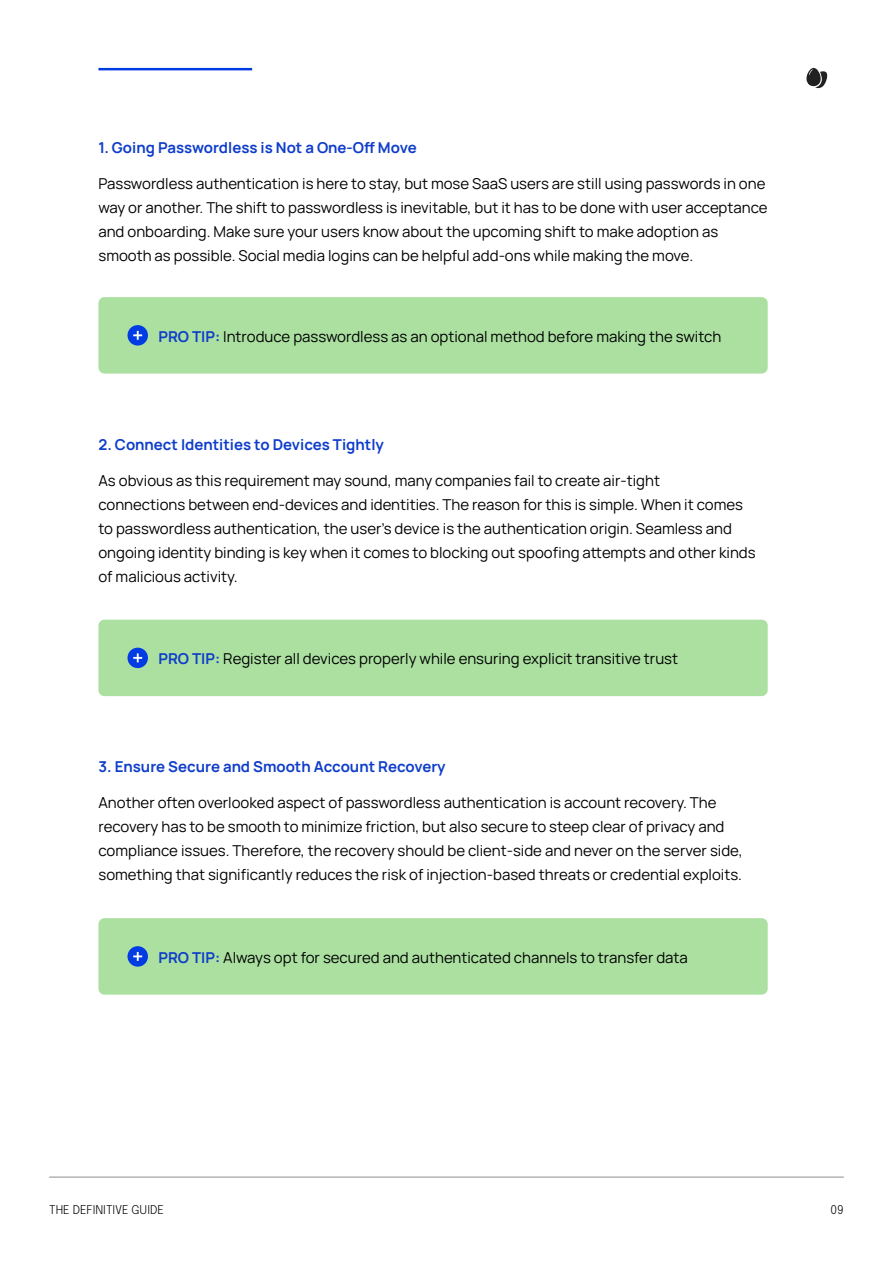
<style>
.page{position:relative;width:893px;height:1263px;background:#fff}
.page>*{position:absolute;margin:0;border:0;box-sizing:border-box;transform-origin:0 0}
.t1{font:15px/24px "Manrope";color:#000}
.t2{font:700 15px "Manrope";color:#0e3dca}
.t3{font:300 12px "Epilogue";color:#000}
.s1{font-weight:700;color:#0e3dca}
</style>
<div class="page">
<svg style="left:806px;top:67px;width:22px;height:22px"></svg>
<hr style="left:98px;top:68px;width:154px;height:2px;background:#003be3">
<hr style="left:49px;top:1176px;width:795px;height:2px;background:#b3b3b3">
<div style="left:98px;top:297px;width:670px;height:77px;background:#abe0a1;border-radius:6px"></div>
<div style="left:98px;top:620px;width:670px;height:76px;background:#abe0a1;border-radius:6px"></div>
<div style="left:98px;top:918px;width:670px;height:77px;background:#abe0a1;border-radius:6px"></div>
<div style="left:128px;top:325px;width:20px;height:21px;background:#003be3;border-radius:50%"></div>
<svg style="left:133px;top:331px;width:9px;height:9px"></svg>
<div style="left:128px;top:648px;width:20px;height:20px;background:#003be3;border-radius:50%"></div>
<svg style="left:133px;top:653px;width:9px;height:9px"></svg>
<div style="left:128px;top:946px;width:20px;height:21px;background:#003be3;border-radius:50%"></div>
<svg style="left:133px;top:952px;width:9px;height:9px"></svg>
<p class="t2" style="left:98px;top:137px;width:320px">1. Going Passwordless is Not a One-Off Move</p>
<p class="t1" style="left:98px;top:171px;width:670px">Passwordless authentication is here to stay, but mose SaaS users are still using passwords in one way or another. The shift to passwordless is inevitable, but it has to be done with user acceptance and onboarding. Make sure your users know about the upcoming shift to make adoption as smooth as possible. Social media logins can be helpful add-ons while making the move.</p>
<p class="t1" style="left:158px;top:324px;width:564px"><span class="s1">PRO TIP:</span> Introduce passwordless as an optional method before making the switch</p>
<p class="t2" style="left:98px;top:434px;width:287px">2. Connect Identities to Devices Tightly</p>
<p class="t1" style="left:98px;top:467px;width:659px">As obvious as this requirement may sound, many companies fail to create air-tight<br>connections between end-devices and identities. The reason for this is simple. When it comes to passwordless authentication, the user’s device is the authentication origin. Seamless and ongoing identity binding is key when it comes to blocking out spoofing attempts and other kinds of malicious activity.</p>
<p class="t1" style="left:158px;top:646px;width:521px"><span class="s1">PRO TIP:</span> Register all devices properly while ensuring explicit transitive trust</p>
<p class="t2" style="left:98px;top:756px;width:349px">3. Ensure Secure and Smooth Account Recovery</p>
<p class="t1" style="left:98px;top:790px;width:646px">Another often overlooked aspect of passwordless authentication is account recovery. The recovery has to be smooth to minimize friction, but also secure to steep clear of privacy and compliance issues. Therefore, the recovery should be client-side and never on the server side, something that significantly reduces the risk of injection-based threats or credential exploits.</p>
<p class="t1" style="left:158px;top:945px;width:531px"><span class="s1">PRO TIP:</span> Always opt for secured and authenticated channels to transfer data</p>
<p class="t3" style="left:49px;top:1201px;width:116px">THE DEFINITIVE GUIDE</p>
<p class="t3" style="left:830px;top:1201px;width:15px">09</p>
</div>
